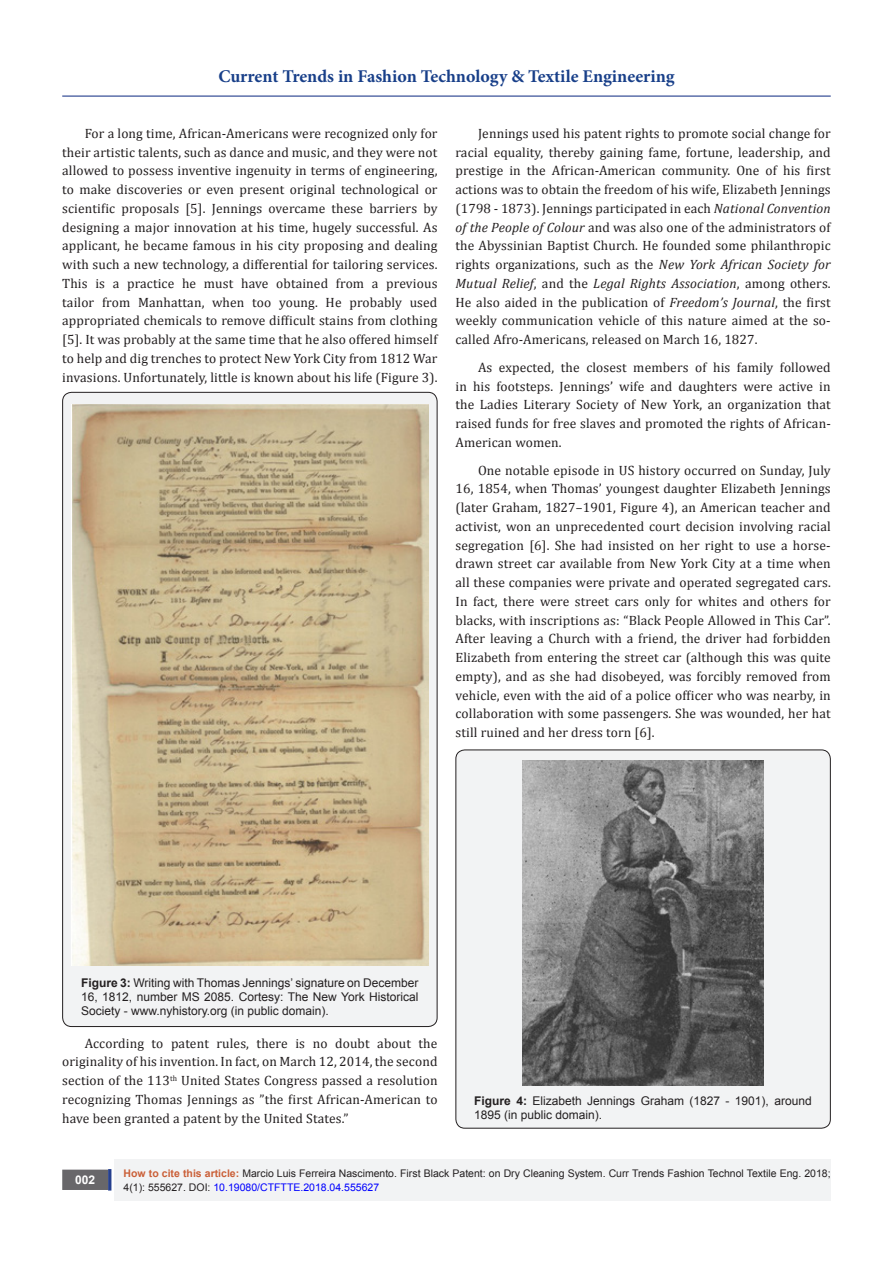
<style>
.page{position:relative;width:893px;height:1263px;background:#fff}
.page>*{position:absolute;margin:0;border:0;box-sizing:border-box;transform-origin:0 0}
.t1{font:700 18px "Minion Pro";color:#183f89}
.List_Paragraph{font:13.5px/18.8px "Cambria";letter-spacing:.01em;color:#231f20;text-align:justify}
.t2{font:12px/14.4px "Arial";color:#231f20;text-align:justify}
.t3{font:700 12px "Arial";color:#fff}
.t4{font:10.5px/13.5px "Arial";color:#231f20}
.s1{font-style:italic}
.s2{font-weight:700}
.s3{font-weight:700;color:#ca5f37}
.s4{color:#00f}
</style>
<div class="page">
<div style="left:115px;top:1160px;width:716px;height:41px;background:#f2f3f4"></div>
<div style="left:63px;top:1170px;width:44px;height:19px;background:#68676a"></div>
<div style="left:62px;top:1169px;width:46px;height:21px;border:2px solid #68676a"></div>
<div style="left:108px;top:1169px;width:3px;height:21px;background:#253f8e;border:2px solid #253f8e"></div>
<hr style="left:62px;top:96px;width:769px;height:1px;background:#253f8e">
<div style="left:63px;top:392px;width:374px;height:634px;background:#f2f3f4;border-radius:9px"></div>
<img style="left:72px;top:404px;width:356px;height:561px">
<div style="left:456px;top:750px;width:374px;height:378px;background:#f2f3f4;border-radius:9px"></div>
<div style="left:455px;top:749px;width:376px;height:379px;border:1px solid #231f20;border-radius:9px"></div>
<img style="left:523px;top:760px;width:240px;height:325px">
<h1 class="t1" style="left:218px;top:63px;width:458px">Current Trends in Fashion Technology &amp; Textile Engineering</h1>
<p class="List_Paragraph" style="left:62px;top:124px;width:377px;text-indent:22px">For a long time, African-Americans were recognized only for their artistic talents, such as dance and music, and they were not allowed to possess inventive ingenuity in terms of engineering, to make discoveries or even present original technological or scientific proposals [5]. Jennings overcame these barriers by designing a major innovation at his time, hugely successful. As applicant, he became famous in his city proposing and dealing with such a new technology, a differential for tailoring services.<br>This is a practice he must have obtained from a previous tailor from Manhattan, when too young. He probably used appropriated chemicals to remove difficult stains from clothing [5]. It was probably at the same time that he also offered himself to help and dig trenches to protect New York City from 1812 War invasions. Unfortunately, little is known about his life (Figure 3).</p>
<p class="List_Paragraph" style="left:455px;top:124px;width:377px;text-indent:22px">Jennings used his patent rights to promote social change for racial equality, thereby gaining fame, fortune, leadership, and prestige in the African-American community. One of his first actions was to obtain the freedom of his wife, Elizabeth Jennings (1798 - 1873). Jennings participated in each <span class="s1">National Convention of the People of Colour</span> and was also one of the administrators of the Abyssinian Baptist Church. He founded some philanthropic rights organizations, such as the <span class="s1">New York African Society for Mutual Relief</span>, and the <span class="s1">Legal Rights Association</span>, among others.<br>He also aided in the publication of <span class="s1">Freedom’s Journal</span>, the first weekly communication vehicle of this nature aimed at the so&shy;called Afro-Americans, released on March 16, 1827.</p>
<p class="List_Paragraph" style="left:455px;top:358px;width:377px;text-indent:22px">As expected, the closest members of his family followed in his footsteps. Jennings’ wife and daughters were active in the Ladies Literary Society of New York, an organization that raised funds for free slaves and promoted the rights of African-American women.</p>
<p class="List_Paragraph" style="left:455px;top:461px;width:377px;text-indent:22px">One notable episode in US history occurred on Sunday, July 16, 1854, when Thomas’ youngest daughter Elizabeth Jennings (later Graham, 1827–1901, Figure 4), an American teacher and activist, won an unprecedented court decision involving racial segregation [6]. She had insisted on her right to use a horse&shy;drawn street car available from New York City at a time when all these companies were private and operated segregated cars.<br>In fact, there were street cars only for whites and others for blacks, with inscriptions as: “Black People Allowed in This Car”.<br>After leaving a Church with a friend, the driver had forbidden Elizabeth from entering the street car (although this was quite empty), and as she had disobeyed, was forcibly removed from vehicle, even with the aid of a police officer who was nearby, in collaboration with some passengers. She was wounded, her hat still ruined and her dress torn [6].</p>
<p class="t2" style="left:81px;top:975px;width:339px"><span class="s2">Figure 3:</span> Writing with Thomas Jennings’ signature on December 16, 1812, number MS 2085. Cortesy: The New York Historical Society - www.nyhistory.org (in public domain).</p>
<p class="List_Paragraph" style="left:62px;top:1034px;width:377px;text-indent:22px">According to patent rules, there is no doubt about the originality of his invention. In fact, on March 12, 2014, the second section of the 113<sup>th</sup> United States Congress passed a resolution recognizing Thomas Jennings as ”the first African-American to have been granted a patent by the United States.”</p>
<p class="t2" style="left:474px;top:1093px;width:339px"><span class="s2">Figure 4:</span> Elizabeth Jennings Graham (1827 - 1901), around<br>1895 (in public domain).</p>
<p class="t3" style="left:75px;top:1172px;width:22px">002</p>
<p class="t4" style="left:124px;top:1167px;width:709px"><span class="s3">How to cite this article:</span> Marcio Luis Ferreira Nascimento. First Black Patent: on Dry Cleaning System. Curr Trends Fashion Technol Textile Eng. 2018;<br>4(1): 555627. DOI: <span class="s4">10.19080/CTFTTE.2018.04.555627</span></p>
</div>
